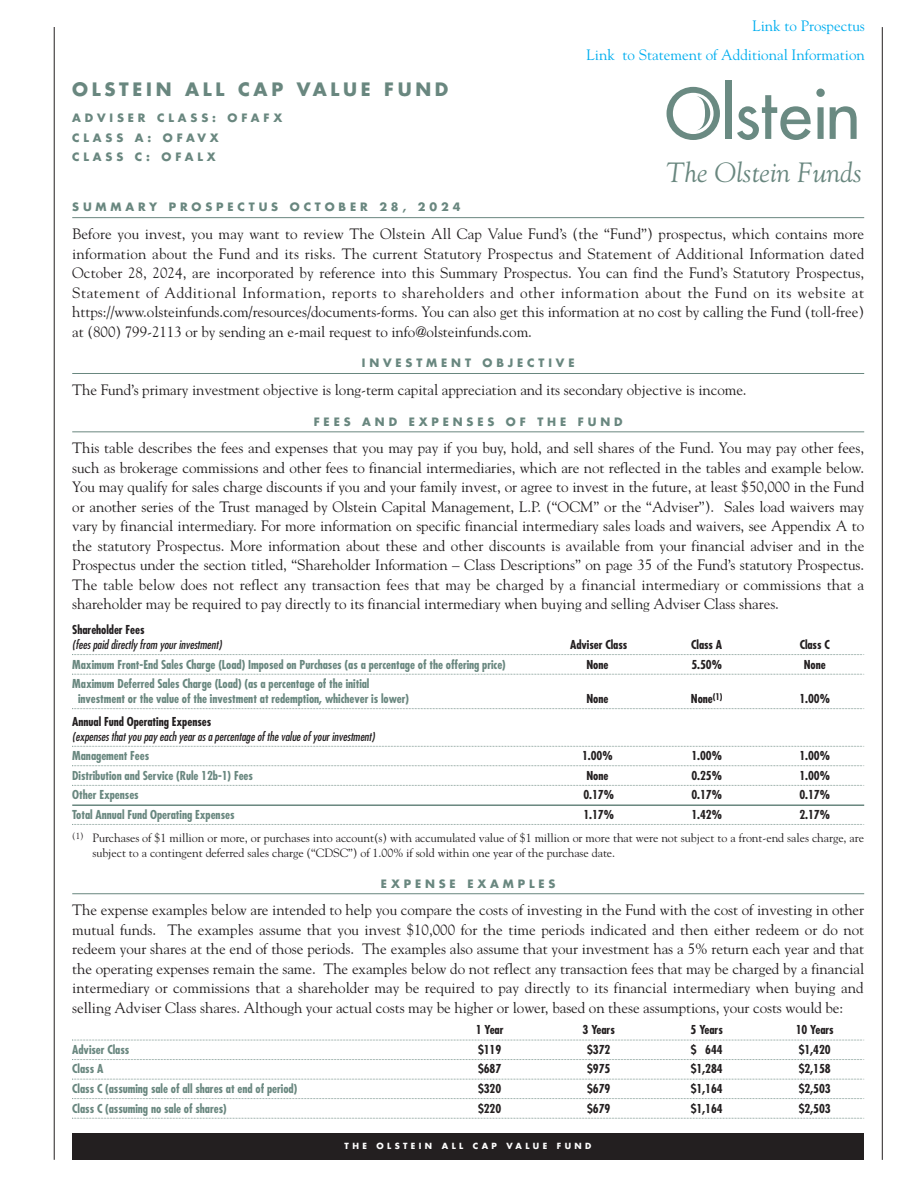
<style>
.page{position:relative;width:918px;height:1188px;background:#fff}
.page>*{position:absolute;margin:0;border:0;box-sizing:border-box;transform-origin:0 0}
.t1{font:italic 27.75px "Goudy";color:#69877f}
.t2{font:700 18px "Futura";letter-spacing:.205em;color:#69877f}
.t3{font:15px/19.5px "Goudy";letter-spacing:-.005em;color:#231f20;text-align:justify}
.t4{font:15px/28.7px "Goudy";color:#00aeef;text-align:right}
.t5{font:700 condensed 12px/15px "Futura";letter-spacing:-.005em;color:#69877f}
.t6{font:700 condensed 12px "Futura";letter-spacing:-.005em;color:#231f20}
.t7{font:12px/15px "Goudy";letter-spacing:-.005em;color:#231f20}
.t8{font:italic condensed 12px "Futura";letter-spacing:-.005em;color:#231f20}
.t9{font:700 11.25px/19.5px "Futura";letter-spacing:.345em;color:#69877f}
.t10{font:700 8.25px "Futura";letter-spacing:.41em;color:#fff}
</style>
<div class="page">
<div style="left:72px;top:1133px;width:792px;height:27px;background:#231f20"></div>
<hr style="left:54px;top:27px;width:1px;height:1133px;background:#231f20">
<hr style="left:882px;top:27px;width:1px;height:1133px;background:#231f20">
<hr style="left:72px;top:217px;width:792px;height:1px;background:#69877f">
<hr style="left:72px;top:373px;width:792px;height:1px;background:#69877f">
<hr style="left:72px;top:432px;width:792px;height:1px;background:#69877f">
<svg style="left:72px;top:654px;width:792px;height:1px"></svg>
<svg style="left:72px;top:674px;width:792px;height:1px"></svg>
<svg style="left:72px;top:708px;width:792px;height:1px"></svg>
<svg style="left:72px;top:746px;width:792px;height:1px"></svg>
<svg style="left:72px;top:765px;width:792px;height:1px"></svg>
<svg style="left:72px;top:785px;width:792px;height:1px"></svg>
<hr style="left:72px;top:804px;width:792px;height:2px;background:#69877f">
<svg style="left:72px;top:824px;width:792px;height:1px"></svg>
<hr style="left:72px;top:893px;width:792px;height:1px;background:#69877f">
<svg style="left:72px;top:1040px;width:792px;height:1px"></svg>
<svg style="left:72px;top:1059px;width:792px;height:1px"></svg>
<svg style="left:72px;top:1079px;width:792px;height:1px"></svg>
<svg style="left:72px;top:1098px;width:792px;height:1px"></svg>
<svg style="left:72px;top:1118px;width:792px;height:1px"></svg>
<div style="left:725px;top:81px;width:6px;height:58px;background:#6a8a82"></div>
<svg style="left:737px;top:89px;width:120px;height:51px"></svg>
<svg style="left:667px;top:87px;width:53px;height:53px"></svg>
<p class="t2" style="left:72px;top:81px;width:378px">OLSTEIN ALL CAP VALUE FUND</p>
<p class="t9" style="left:72px;top:109px;width:211px">ADVISER CLASS: OFAFX<br>CLASS A: OFAVX<br>CLASS C: OFALX</p>
<p class="t4" style="left:587px;top:11px;width:280px">Link to Prospectus<br>Link to Statement of Additional Information</p>
<h1 class="t1" style="left:666px;top:156px;width:197px">The Olstein Funds</h1>
<p class="t9" style="left:72px;top:198px;width:390px">SUMMARY PROSPECTUS OCTOBER 28, 2024</p>
<p class="t3" style="left:72px;top:224px;width:793px">Before you invest, you may want to review The Olstein All Cap Value Fund’s (the “Fund”) prospectus, which contains more information about the Fund and its risks. The current Statutory Prospectus and Statement of Additional Information dated October 28, 2024, are incorporated by reference into this Summary Prospectus. You can find the Fund’s Statutory Prospectus, Statement of Additional Information, reports to shareholders and other information about the Fund on its website at https://www.olsteinfunds.com/resources/documents-forms. You can also get this information at no cost by calling the Fund (toll-free) at (800) 799-2113 or by sending an e-mail request to info@olsteinfunds.com.</p>
<p class="t9" style="left:362px;top:354px;width:214px">INVESTMENT OBJECTIVE</p>
<p class="t3" style="left:72px;top:379px;width:676px">The Fund’s primary investment objective is long-term capital appreciation and its secondary objective is income.</p>
<p class="t9" style="left:314px;top:413px;width:311px">FEES AND EXPENSES OF THE FUND</p>
<p class="t3" style="left:72px;top:438px;width:794px">This table describes the fees and expenses that you may pay if you buy, hold, and sell shares of the Fund. You may pay other fees, such as brokerage commissions and other fees to financial intermediaries, which are not reflected in the tables and example below.<br>You may qualify for sales charge discounts if you and your family invest, or agree to invest in the future, at least $50,000 in the Fund or another series of the Trust managed by Olstein Capital Management, L.P. (“OCM” or the “Adviser”). Sales load waivers may vary by financial intermediary. For more information on specific financial intermediary sales loads and waivers, see Appendix A to the statutory Prospectus. More information about these and other discounts is available from your financial adviser and in the Prospectus under the section titled, “Shareholder Information – Class Descriptions” on page 35 of the Fund’s statutory Prospectus.<br>The table below does not reflect any transaction fees that may be charged by a financial intermediary or commissions that a shareholder may be required to pay directly to its financial intermediary when buying and selling Adviser Class shares.</p>
<p class="t6" style="left:72px;top:624px;width:74px">Shareholder Fees</p>
<p class="t8" style="left:72px;top:639px;width:151px">(fees paid directly from your investment)</p>
<p class="t6" style="left:570px;top:639px;width:59px">Adviser Class</p>
<p class="t6" style="left:691px;top:639px;width:33px">Class A</p>
<p class="t6" style="left:800px;top:639px;width:32px">Class C</p>
<p class="t5" style="left:72px;top:658px;width:435px">Maximum Front-End Sales Charge (Load) Imposed on Purchases (as a percentage of the offering price)</p>
<p class="t6" style="left:586px;top:659px;width:23px">None</p>
<p class="t6" style="left:691px;top:659px;width:32px">5.50%</p>
<p class="t6" style="left:804px;top:659px;width:23px">None</p>
<p class="t5" style="left:78px;top:677px;width:333px;text-indent:-6px">Maximum Deferred Sales Charge (Load) (as a percentage of the initial investment or the value of the investment at redemption, whichever is lower)</p>
<p class="t6" style="left:586px;top:693px;width:23px">None</p>
<p class="t6" style="left:691px;top:693px;width:33px">None<sup>(1)</sup></p>
<p class="t6" style="left:799px;top:693px;width:32px">1.00%</p>
<p class="t6" style="left:72px;top:716px;width:140px">Annual Fund Operating Expenses</p>
<p class="t8" style="left:72px;top:731px;width:304px">(expenses that you pay each year as a percentage of the value of your investment)</p>
<p class="t5" style="left:72px;top:749px;width:79px">Management Fees</p>
<p class="t6" style="left:582px;top:750px;width:32px">1.00%</p>
<p class="t6" style="left:691px;top:750px;width:32px">1.00%</p>
<p class="t6" style="left:799px;top:750px;width:32px">1.00%</p>
<p class="t5" style="left:72px;top:769px;width:182px">Distribution and Service (Rule 12b-1) Fees</p>
<p class="t6" style="left:586px;top:770px;width:23px">None</p>
<p class="t6" style="left:691px;top:770px;width:32px">0.25%</p>
<p class="t6" style="left:799px;top:770px;width:32px">1.00%</p>
<p class="t5" style="left:72px;top:788px;width:68px">Other Expenses</p>
<p class="t6" style="left:583px;top:790px;width:32px">0.17%</p>
<p class="t6" style="left:691px;top:790px;width:32px">0.17%</p>
<p class="t6" style="left:799px;top:790px;width:32px">0.17%</p>
<p class="t5" style="left:72px;top:808px;width:164px">Total Annual Fund Operating Expenses</p>
<p class="t6" style="left:583px;top:809px;width:32px">1.17%</p>
<p class="t6" style="left:691px;top:809px;width:32px">1.42%</p>
<p class="t6" style="left:799px;top:809px;width:32px">2.17%</p>
<p class="t7" style="left:92px;top:830px;width:773px;text-indent:-20px"><sup>(1)</sup> Purchases of $1 million or more, or purchases into account(s) with accumulated value of $1 million or more that were not subject to a front-end sales charge, are subject to a contingent deferred sales charge (“CDSC”) of 1.00% if sold within one year of the purchase date.</p>
<p class="t9" style="left:381px;top:875px;width:176px">EXPENSE EXAMPLES</p>
<p class="t3" style="left:72px;top:900px;width:793px">The expense examples below are intended to help you compare the costs of investing in the Fund with the cost of investing in other mutual funds. The examples assume that you invest $10,000 for the time periods indicated and then either redeem or do not redeem your shares at the end of those periods. The examples also assume that your investment has a 5% return each year and that the operating expenses remain the same. The examples below do not reflect any transaction fees that may be charged by a financial intermediary or commissions that a shareholder may be required to pay directly to its financial intermediary when buying and selling Adviser Class shares. Although your actual costs may be higher or lower, based on these assumptions, your costs would be:</p>
<p class="t6" style="left:476px;top:1025px;width:29px">1 Year</p>
<p class="t6" style="left:583px;top:1025px;width:34px">3 Years</p>
<p class="t6" style="left:691px;top:1025px;width:34px">5 Years</p>
<p class="t6" style="left:796px;top:1025px;width:40px">10 Years</p>
<p class="t5" style="left:72px;top:1043px;width:59px">Adviser Class</p>
<p class="t6" style="left:478px;top:1044px;width:25px">$119</p>
<p class="t6" style="left:587px;top:1044px;width:25px">$372</p>
<p class="t6" style="left:691px;top:1044px;width:34px">$ 644</p>
<p class="t6" style="left:799px;top:1044px;width:34px">$1,420</p>
<p class="t5" style="left:72px;top:1063px;width:33px">Class A</p>
<p class="t6" style="left:478px;top:1064px;width:25px">$687</p>
<p class="t6" style="left:587px;top:1064px;width:25px">$975</p>
<p class="t6" style="left:691px;top:1064px;width:34px">$1,284</p>
<p class="t6" style="left:799px;top:1064px;width:34px">$2,158</p>
<p class="t5" style="left:72px;top:1082px;width:227px">Class C (assuming sale of all shares at end of period)</p>
<p class="t6" style="left:478px;top:1083px;width:25px">$320</p>
<p class="t6" style="left:587px;top:1083px;width:25px">$679</p>
<p class="t6" style="left:691px;top:1083px;width:34px">$1,164</p>
<p class="t6" style="left:799px;top:1083px;width:34px">$2,503</p>
<p class="t5" style="left:72px;top:1102px;width:156px">Class C (assuming no sale of shares)</p>
<p class="t6" style="left:478px;top:1103px;width:25px">$220</p>
<p class="t6" style="left:587px;top:1103px;width:25px">$679</p>
<p class="t6" style="left:691px;top:1103px;width:34px">$1,164</p>
<p class="t6" style="left:799px;top:1103px;width:34px">$2,503</p>
<p class="t10" style="left:345px;top:1142px;width:248px">THE OLSTEIN ALL CAP VALUE FUND</p>
</div>
